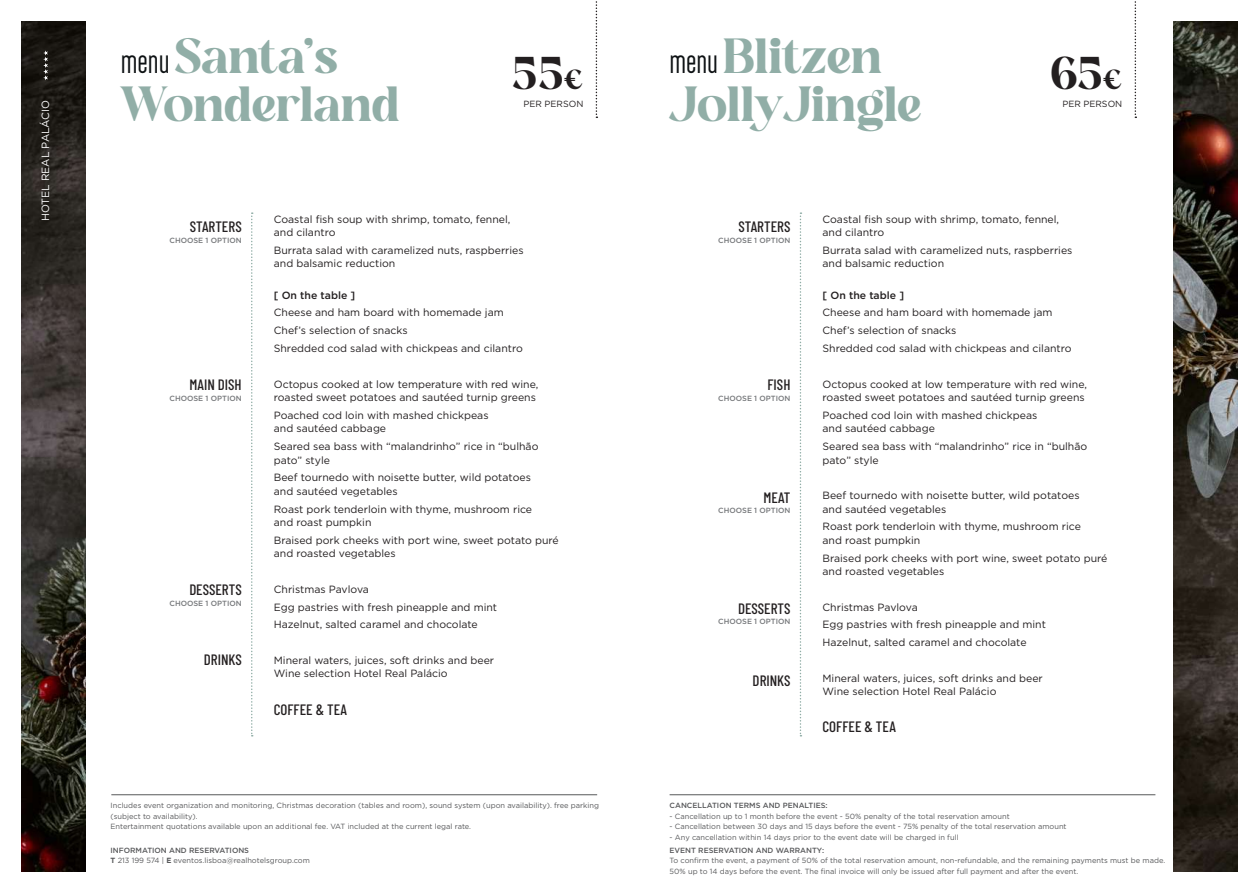
<style>
.page{position:relative;width:1259px;height:893px;background:#fff}
.page>*{position:absolute;margin:0;border:0;box-sizing:border-box;transform-origin:0 0}
.t1{font:48px/48px "Mastery Kingdom";letter-spacing:-.01em;color:#91aea7}
.t2{font:44.7px "Mastery Kingdom";color:#231f20}
.t3{font:500 15px "Barlow Condensed";color:#231f20}
.t4{font:10.5px/13.5px "Gotham";color:#231f20}
.t5{font:500 10.5px "Gotham";color:#231f20}
.t6{font:10.5px "Gotham";color:#fff}
.t7{font:9px "Gotham";color:#231f20}
.t8{font:7.5px/10.5px "Gotham";color:#57585a}
.t9{font:500 7.5px "Gotham";color:#76787b}
.t10{font:500 7.5px "Gotham";color:#57585a}
.s1{font-family:"Dense";font-size:36px;color:#0e1214}
.s2{font-size:26.85px}
.s3{font-weight:500}
.s4{font-weight:700}
</style>
<div class="page">
<img style="left:22px;top:21px;width:63px;height:851px">
<img style="left:1174px;top:21px;width:63px;height:851px">
<hr style="left:111px;top:794px;width:486px;height:1px;background:#57585a">
<hr style="left:669px;top:794px;width:486px;height:1px;background:#57585a">
<svg style="left:43px;top:50px;width:5px;height:30px"></svg>
<svg style="left:595px;top:1px;width:2px;height:117px"></svg>
<svg style="left:1134px;top:1px;width:2px;height:117px"></svg>
<svg style="left:799px;top:212px;width:2px;height:524px"></svg>
<svg style="left:251px;top:212px;width:2px;height:524px"></svg>
<p class="t6" style="left:39px;top:221px;width:123px;rotate:-90deg">HOTEL REAL PALÁCIO</p>
<h1 class="t1" style="left:121px;top:32px;width:280px"><span class="s1">menu</span> Santa’s<br>Wonderland</h1>
<h2 class="t2" style="left:511px;top:45px;width:73px">55<span class="s2">€</span></h2>
<p class="t7" style="left:523px;top:98px;width:61px">PER PERSON</p>
<h3 class="t3" style="left:190px;top:216px;width:53px">STARTERS</h3>
<p class="t9" style="left:169px;top:235px;width:74px">CHOOSE 1 OPTION</p>
<h3 class="t3" style="left:190px;top:374px;width:54px">MAIN DISH</h3>
<p class="t9" style="left:169px;top:393px;width:74px">CHOOSE 1 OPTION</p>
<h3 class="t3" style="left:189px;top:579px;width:54px">DESSERTS</h3>
<p class="t9" style="left:169px;top:598px;width:74px">CHOOSE 1 OPTION</p>
<h3 class="t3" style="left:204px;top:649px;width:39px">DRINKS</h3>
<p class="t4" style="left:274px;top:212px;width:238px">Coastal fish soup with shrimp, tomato, fennel, and cilantro</p>
<p class="t4" style="left:274px;top:243px;width:251px">Burrata salad with caramelized nuts, raspberries and balsamic reduction</p>
<p class="t5" style="left:274px;top:288px;width:83px">[ On the table ]</p>
<p class="t4" style="left:274px;top:304px;width:251px;line-height:17.7px">Cheese and ham board with homemade jam<br>Chef’s selection of snacks<br>Shredded cod salad with chickpeas and cilantro</p>
<p class="t4" style="left:274px;top:377px;width:266px">Octopus cooked at low temperature with red wine, roasted sweet potatoes and sautéed turnip greens</p>
<p class="t4" style="left:274px;top:408px;width:216px">Poached cod loin with mashed chickpeas and sautéed cabbage</p>
<p class="t4" style="left:274px;top:439px;width:266px">Seared sea bass with “malandrinho” rice in “bulhão pato” style</p>
<p class="t4" style="left:274px;top:471px;width:259px">Beef tournedo with noisette butter, wild potatoes and sautéed vegetables</p>
<p class="t4" style="left:274px;top:502px;width:260px">Roast pork tenderloin with thyme, mushroom rice and roast pumpkin</p>
<p class="t4" style="left:274px;top:533px;width:286px">Braised pork cheeks with port wine, sweet potato puré and roasted vegetables</p>
<p class="t4" style="left:274px;top:580px;width:225px;line-height:17.7px">Christmas Pavlova<br>Egg pastries with fresh pineapple and mint<br>Hazelnut, salted caramel and chocolate</p>
<p class="t4" style="left:274px;top:653px;width:222px">Mineral waters, juices, soft drinks and beer<br>Wine selection Hotel Real Palácio</p>
<h3 class="t3" style="left:274px;top:698px;width:75px">COFFEE &amp; TEA</h3>
<p class="t8" style="left:111px;top:800px;width:490px">Includes event organization and monitoring, Christmas decoration (tables and room), sound system (upon availability). free parking (subject to availability).<br>Entertainment quotations available upon an additional fee. VAT included at the current legal rate.</p>
<p class="t8" style="left:111px;top:844px;width:201px"><span class="s3">INFORMATION AND RESERVATIONS<br></span><span class="s4">T</span> 213 199 574 | <span class="s4">E</span> eventos.lisboa@realhotelsgroup.com</p>
<h1 class="t1" style="left:669px;top:32px;width:254px"><span class="s1">menu</span> Blitzen<br>JollyJingle</h1>
<h2 class="t2" style="left:1050px;top:45px;width:74px">65<span class="s2">€</span></h2>
<p class="t7" style="left:1062px;top:98px;width:61px">PER PERSON</p>
<h3 class="t3" style="left:738px;top:216px;width:53px">STARTERS</h3>
<p class="t9" style="left:718px;top:235px;width:74px">CHOOSE 1 OPTION</p>
<h3 class="t3" style="left:767px;top:374px;width:24px">FISH</h3>
<p class="t9" style="left:718px;top:393px;width:74px">CHOOSE 1 OPTION</p>
<h3 class="t3" style="left:763px;top:486px;width:28px">MEAT</h3>
<p class="t9" style="left:718px;top:505px;width:74px">CHOOSE 1 OPTION</p>
<h3 class="t3" style="left:738px;top:598px;width:54px">DESSERTS</h3>
<p class="t9" style="left:718px;top:617px;width:74px">CHOOSE 1 OPTION</p>
<h3 class="t3" style="left:752px;top:670px;width:39px">DRINKS</h3>
<p class="t4" style="left:822px;top:212px;width:238px">Coastal fish soup with shrimp, tomato, fennel, and cilantro</p>
<p class="t4" style="left:822px;top:243px;width:251px">Burrata salad with caramelized nuts, raspberries and balsamic reduction</p>
<p class="t5" style="left:822px;top:288px;width:83px">[ On the table ]</p>
<p class="t4" style="left:822px;top:304px;width:251px;line-height:17.7px">Cheese and ham board with homemade jam<br>Chef’s selection of snacks<br>Shredded cod salad with chickpeas and cilantro</p>
<p class="t4" style="left:822px;top:377px;width:266px">Octopus cooked at low temperature with red wine, roasted sweet potatoes and sautéed turnip greens</p>
<p class="t4" style="left:822px;top:408px;width:216px">Poached cod loin with mashed chickpeas and sautéed cabbage</p>
<p class="t4" style="left:822px;top:439px;width:266px">Seared sea bass with “malandrinho” rice in “bulhão pato” style</p>
<p class="t4" style="left:822px;top:488px;width:259px">Beef tournedo with noisette butter, wild potatoes and sautéed vegetables</p>
<p class="t4" style="left:822px;top:520px;width:260px">Roast pork tenderloin with thyme, mushroom rice and roast pumpkin</p>
<p class="t4" style="left:822px;top:551px;width:286px">Braised pork cheeks with port wine, sweet potato puré and roasted vegetables</p>
<p class="t4" style="left:822px;top:598px;width:225px;line-height:17.7px">Christmas Pavlova<br>Egg pastries with fresh pineapple and mint<br>Hazelnut, salted caramel and chocolate</p>
<p class="t4" style="left:822px;top:671px;width:222px">Mineral waters, juices, soft drinks and beer<br>Wine selection Hotel Real Palácio</p>
<h3 class="t3" style="left:822px;top:716px;width:75px">COFFEE &amp; TEA</h3>
<p class="t10" style="left:669px;top:801px;width:160px">CANCELLATION TERMS AND PENALTIES:</p>
<p class="t8" style="left:669px;top:811px;width:342px">- Cancellation up to 1 month before the event - 50% penalty of the total reservation amount</p>
<p class="t8" style="left:669px;top:821px;width:398px">- Cancellation between 30 days and 15 days before the event - 75% penalty of the total reservation amount</p>
<p class="t8" style="left:669px;top:832px;width:290px">- Any cancellation within 14 days prior to the event date will be charged in full</p>
<p class="t10" style="left:669px;top:845px;width:156px">EVENT RESERVATION AND WARRANTY:</p>
<p class="t8" style="left:669px;top:855px;width:497px">To confirm the event, a payment of 50% of the total reservation amount, non-refundable, and the remaining payments must be made.<br>50% up to 14 days before the event. The final invoice will only be issued after full payment and after the event.</p>
</div>
